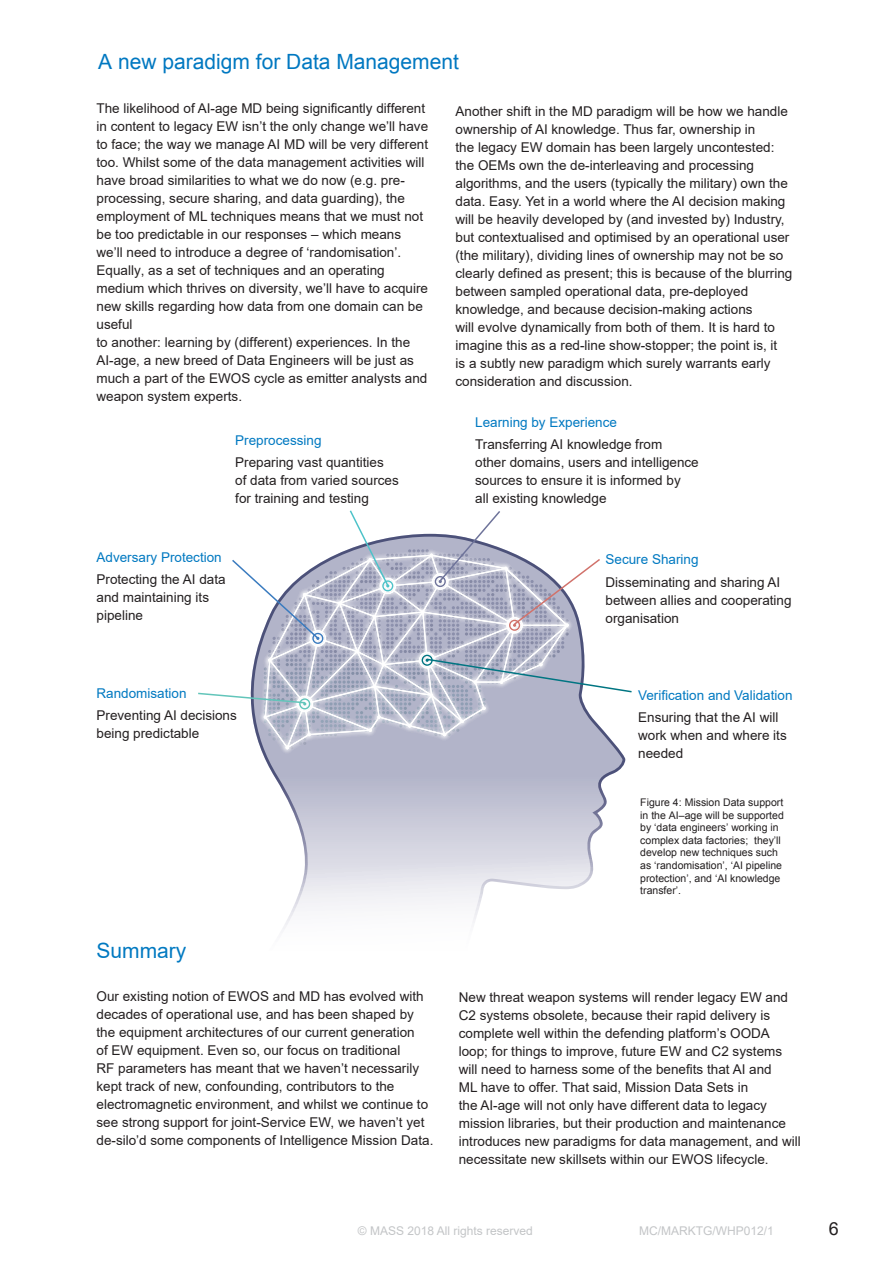
<style>
.page{position:relative;width:893px;height:1263px;background:#fff}
.page>*{position:absolute;margin:0;border:0;box-sizing:border-box;transform-origin:0 0}
.t1{font:21px "Arial";color:#0078c1}
.Mastersmallbluetextl{font:21px "Arial";color:#0079c1}
.t2{font:18px "Arial";color:#231f20}
.Masterbodycopy{font:13.5px/18px "Arial";color:#231f20}
.Mastersubhead_sml{font:13.5px "Arial";color:#0079c1}
.t3{font:12px "Arial";color:#c3c5c7}
.t4{font:10.5px/12.6px "Arial";color:#221e1f}
</style>
<div class="page">
<svg style="left:264px;top:749px;width:361px;height:180px"></svg>
<div style="left:261px;top:749px;width:315px;height:7px;background:#b2b4c9"></div>
<svg style="left:198px;top:510px;width:434px;height:239px"></svg>
<h1 class="t1" style="left:98px;top:48px;width:362px">A new paradigm for Data Management</h1>
<p class="Masterbodycopy" style="left:97px;top:99px;width:333px">The likelihood of AI-age MD being significantly different in content to legacy EW isn’t the only change we’ll have to face; the way we manage AI MD will be very different too. Whilst some of the data management activities will have broad similarities to what we do now (e.g. pre&shy;processing, secure sharing, and data guarding), the employment of ML techniques means that we must not be too predictable in our responses – which means we’ll need to introduce a degree of ‘randomisation’.<br>Equally, as a set of techniques and an operating medium which thrives on diversity, we’ll have to acquire new skills regarding how data from one domain can be useful<br>to another: learning by (different) experiences. In the AI-age, a new breed of Data Engineers will be just as much a part of the EWOS cycle as emitter analysts and weapon system experts.</p>
<p class="Masterbodycopy" style="left:455px;top:102px;width:338px">Another shift in the MD paradigm will be how we handle ownership of AI knowledge. Thus far, ownership in<br>the legacy EW domain has been largely uncontested: the OEMs own the de-interleaving and processing algorithms, and the users (typically the military) own the data. Easy. Yet in a world where the AI decision making will be heavily developed by (and invested by) Industry, but contextualised and optimised by an operational user (the military), dividing lines of ownership may not be so clearly defined as present; this is because of the blurring between sampled operational data, pre-deployed knowledge, and because decision-making actions<br>will evolve dynamically from both of them. It is hard to imagine this as a red-line show-stopper; the point is, it<br>is a subtly new paradigm which surely warrants early consideration and discussion.</p>
<p class="Mastersubhead_sml" style="left:235px;top:431px;width:88px">Preprocessing</p>
<p class="Masterbodycopy" style="left:235px;top:453px;width:165px">Preparing vast quantities<br>of data from varied sources for training and testing</p>
<p class="Mastersubhead_sml" style="left:97px;top:548px;width:127px">Adversary Protection</p>
<p class="Masterbodycopy" style="left:97px;top:571px;width:131px">Protecting the AI data and maintaining its pipeline</p>
<p class="Mastersubhead_sml" style="left:97px;top:684px;width:92px">Randomisation</p>
<p class="Masterbodycopy" style="left:97px;top:706px;width:142px">Preventing AI decisions being predictable</p>
<p class="Mastersmallbluetextl" style="left:97px;top:936px;width:91px">Summary</p>
<p class="Mastersubhead_sml" style="left:475px;top:413px;width:143px">Learning by Experience</p>
<p class="Masterbodycopy" style="left:475px;top:435px;width:225px">Transferring AI knowledge from<br>other domains, users and intelligence sources to ensure it is informed by<br>all existing knowledge</p>
<p class="Mastersubhead_sml" style="left:605px;top:550px;width:95px">Secure Sharing</p>
<p class="Masterbodycopy" style="left:605px;top:573px;width:188px">Disseminating and sharing AI between allies and cooperating organisation</p>
<p class="Mastersubhead_sml" style="left:638px;top:686px;width:156px">Verification and Validation</p>
<p class="Masterbodycopy" style="left:638px;top:708px;width:150px">Ensuring that the AI will work when and where its needed</p>
<p class="t4" style="left:640px;top:796px;width:145px">Figure 4: Mission Data support in the AI–age will be supported by ‘data engineers’ working in complex data factories; they’ll develop new techniques such as ‘randomisation’, ‘AI pipeline protection’, and ‘AI knowledge transfer’.</p>
<p class="Masterbodycopy" style="left:97px;top:987px;width:338px">Our existing notion of EWOS and MD has evolved with decades of operational use, and has been shaped by the equipment architectures of our current generation<br>of EW equipment. Even so, our focus on traditional<br>RF parameters has meant that we haven’t necessarily kept track of new, confounding, contributors to the electromagnetic environment, and whilst we continue to see strong support for joint-Service EW, we haven’t yet de-silo’d some components of Intelligence Mission Data.</p>
<p class="Masterbodycopy" style="left:459px;top:988px;width:344px">New threat weapon systems will render legacy EW and C2 systems obsolete, because their rapid delivery is complete well within the defending platform’s OODA loop; for things to improve, future EW and C2 systems will need to harness some of the benefits that AI and<br>ML have to offer. That said, Mission Data Sets in<br>the AI-age will not only have different data to legacy mission libraries, but their production and maintenance introduces new paradigms for data management, and will necessitate new skillsets within our EWOS lifecycle.</p>
<p class="t3" style="left:358px;top:1223px;width:176px">© MASS 2018 All rights reserved</p>
<p class="t3" style="left:639px;top:1223px;width:136px">MC/MARKTG/WHP012/1</p>
<h2 class="t2" style="left:829px;top:1217px;width:12px">6</h2>
</div>
